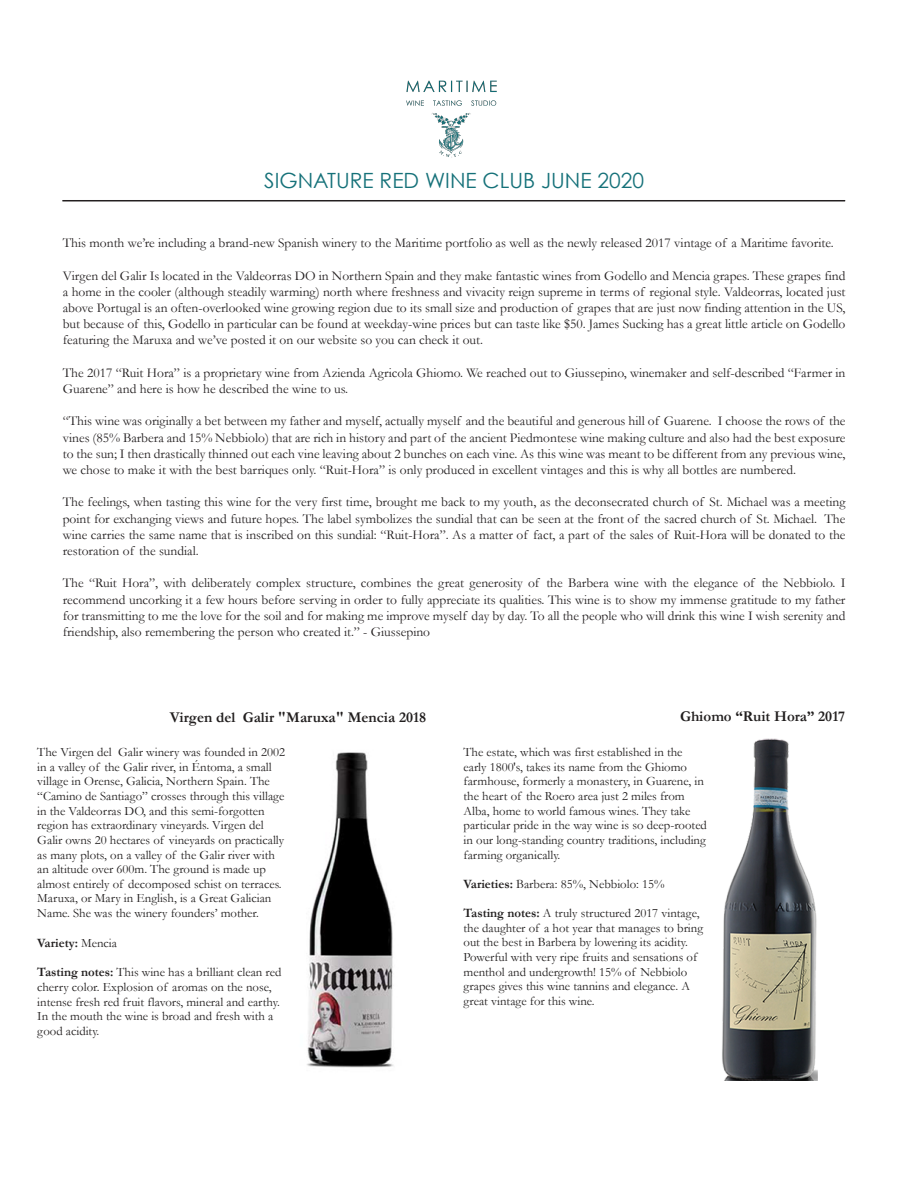
<style>
.page{position:relative;width:918px;height:1188px;background:#fff}
.page>*{position:absolute;margin:0;border:0;box-sizing:border-box;transform-origin:0 0}
.t1{font:21px "Century Gothic";color:#157179}
.t2{font:700 15px "Garamond";color:#211e1e}
.t3{font:13.5px/16.2px "Garamond";color:#231f20;text-align:justify}
.t4{font:12.75px/14.5px "Garamond";color:#211e1e}
.t5{font:700 12.75px "Garamond";color:#211e1e}
.s1{font-weight:700}
.s2{font-weight:400}
</style>
<div class="page">
<img style="left:406px;top:80px;width:91px;height:78px">
<hr style="left:62px;top:200px;width:783px;height:1px;background:#231f20">
<img style="left:307px;top:752px;width:87px;height:316px">
<img style="left:722px;top:738px;width:96px;height:343px">
<h1 class="t1" style="left:264px;top:165px;width:381px">SIGNATURE RED WINE CLUB JUNE 2020</h1>
<p class="t3" style="left:63px;top:234px;width:772px">This month we’re including a brand-new Spanish winery to the Maritime portfolio as well as the newly released 2017 vintage of a Maritime favorite.</p>
<p class="t3" style="left:63px;top:267px;width:784px">Virgen del Galir Is located in the Valdeorras DO in Northern Spain and they make fantastic wines from Godello and Mencia grapes. These grapes find a home in the cooler (although steadily warming) north where freshness and vivacity reign supreme in terms of regional style. Valdeorras, located just above Portugal is an often-overlooked wine growing region due to its small size and production of grapes that are just now finding attention in the US, but because of this, Godello in particular can be found at weekday-wine prices but can taste like $50. James Sucking has a great little article on Godello featuring the Maruxa and we’ve posted it on our website so you can check it out.</p>
<p class="t3" style="left:63px;top:364px;width:784px">The 2017 “Ruit Hora” is a proprietary wine from Azienda Agricola Ghiomo. We reached out to Giussepino, winemaker and self-described “Farmer in<br>Guarene” and here is how he described the wine to us.</p>
<p class="t3" style="left:63px;top:413px;width:784px">“This wine was originally a bet between my father and myself, actually myself and the beautiful and generous hill of Guarene. I choose the rows of the vines (85% Barbera and 15% Nebbiolo) that are rich in history and part of the ancient Piedmontese wine making culture and also had the best exposure to the sun; I then drastically thinned out each vine leaving about 2 bunches on each vine. As this wine was meant to be different from any previous wine, we chose to make it with the best barriques only. “Ruit-Hora” is only produced in excellent vintages and this is why all bottles are numbered.</p>
<p class="t3" style="left:63px;top:494px;width:784px">The feelings, when tasting this wine for the very first time, brought me back to my youth, as the deconsecrated church of St. Michael was a meeting point for exchanging views and future hopes. The label symbolizes the sundial that can be seen at the front of the sacred church of St. Michael. The wine carries the same name that is inscribed on this sundial: “Ruit-Hora”. As a matter of fact, a part of the sales of Ruit-Hora will be donated to the restoration of the sundial.</p>
<p class="t3" style="left:63px;top:575px;width:784px">The “Ruit Hora”, with deliberately complex structure, combines the great generosity of the Barbera wine with the elegance of the Nebbiolo. I recommend uncorking it a few hours before serving in order to fully appreciate its qualities. This wine is to show my immense gratitude to my father for transmitting to me the love for the soil and for making me improve myself day by day. To all the people who will drink this wine I wish serenity and friendship, also remembering the person who created it.” - Giussepino</p>
<p class="t2" style="left:170px;top:707px;width:258px">Virgen del Galir "Maruxa" Mencia 2018</p>
<p class="t2" style="left:680px;top:706px;width:167px">Ghiomo “Ruit Hora” 2017</p>
<p class="t4" style="left:464px;top:745px;width:245px">The estate, which was first established in the early 1800's, takes its name from the Ghiomo farmhouse, formerly a monastery, in Guarene, in the heart of the Roero area just 2 miles from Alba, home to world famous wines. They take particular pride in the way wine is so deep-rooted in our long-standing country traditions, including farming organically.</p>
<p class="t4" style="left:464px;top:876px;width:203px"><span class="s1">Varieties:</span> Barbera: 85%, Nebbiolo: 15%</p>
<p class="t4" style="left:464px;top:905px;width:241px"><span class="s1">Tasting notes:</span> A truly structured 2017 vintage, the daughter of a hot year that manages to bring out the best in Barbera by lowering its acidity.<br>Powerful with very ripe fruits and sensations of menthol and undergrowth! 15% of Nebbiolo grapes gives this wine tannins and elegance. A great vintage for this wine.</p>
<p class="t4" style="left:37px;top:745px;width:249px">The Virgen del Galir winery was founded in 2002 in a valley of the Galir river, in Éntoma, a small village in Orense, Galicia, Northern Spain. The “Camino de Santiago” crosses through this village in the Valdeorras DO, and this semi-forgotten region has extraordinary vineyards. Virgen del Galir owns 20 hectares of vineyards on practically as many plots, on a valley of the Galir river with an altitude over 600m. The ground is made up almost entirely of decomposed schist on terraces.<br>Maruxa, or Mary in English, is a Great Galician Name. She was the winery founders’ mother.</p>
<p class="t5" style="left:37px;top:934px;width:81px">Variety: <span class="s2">Mencia</span></p>
<p class="t4" style="left:37px;top:965px;width:246px"><span class="s1">Tasting notes:</span> This wine has a brilliant clean red cherry color. Explosion of aromas on the nose, intense fresh red fruit flavors, mineral and earthy.<br>In the mouth the wine is broad and fresh with a good acidity.</p>
</div>
